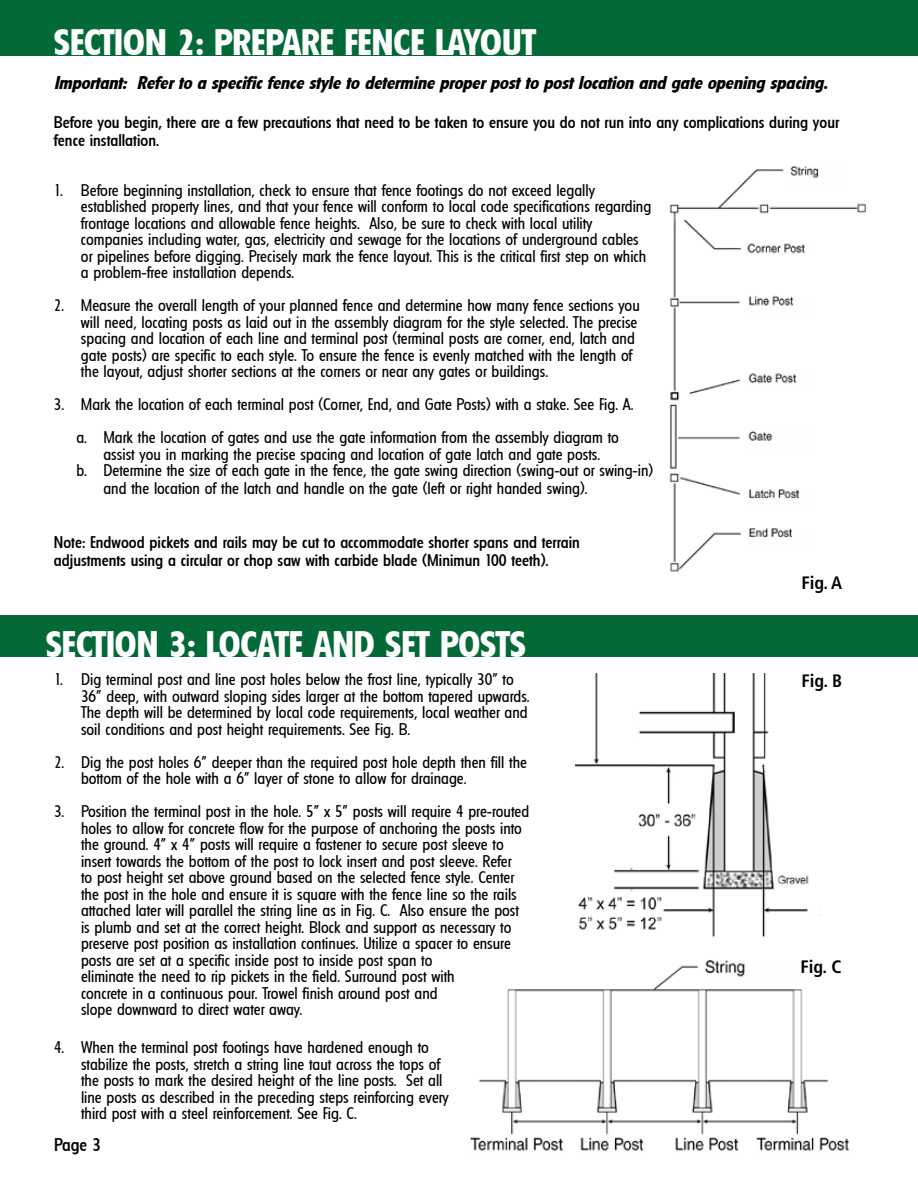
<style>
.page{position:relative;width:918px;height:1188px;background:#fff}
.page>*{position:absolute;margin:0;border:0;box-sizing:border-box;transform-origin:0 0}
.t1{font:700 36px "Florida";color:#fff}
.t2{font:italic 700 18px "Florida";color:#000}
.t3{font:700 condensed 18px "Frutiger LT Std";color:#000}
.t4{font:500 18px "Florida";color:#000}
.t5{font:16.5px/16.5px "Florida";color:#000}
.t6{font:500 16.5px/18px "Florida";color:#000}
</style>
<div class="page">
<div style="left:0;top:0;width:918px;height:55px;background:#026937"></div>
<div style="left:0;top:615px;width:918px;height:42px;background:#026937"></div>
<img style="left:576px;top:674px;width:246px;height:264px">
<img style="left:669px;top:165px;width:197px;height:407px">
<img style="left:471px;top:960px;width:378px;height:191px">
<h1 class="t1" style="left:54px;top:21px;width:483px">SECTION 2: PREPARE FENCE LAYOUT</h1>
<p class="t2" style="left:54px;top:72px;width:775px">Important: Refer to a specific fence style to determine proper post to post location and gate opening spacing.</p>
<p class="t6" style="left:54px;top:114px;width:787px">Before you begin, there are a few precautions that need to be taken to ensure you do not run into any complications during your fence installation.</p>
<p class="t5" style="left:81px;top:182px;width:572px;text-indent:-27px">1. Before beginning installation, check to ensure that fence footings do not exceed legally established property lines, and that your fence will conform to local code specifications regarding frontage locations and allowable fence heights. Also, be sure to check with local utility companies including water, gas, electricity and sewage for the locations of underground cables or pipelines before digging. Precisely mark the fence layout. This is the critical first step on which a problem-free installation depends.</p>
<p class="t5" style="left:81px;top:297px;width:560px;text-indent:-27px">2. Measure the overall length of your planned fence and determine how many fence sections you will need, locating posts as laid out in the assembly diagram for the style selected. The precise spacing and location of each line and terminal post (terminal posts are corner, end, latch and gate posts) are specific to each style. To ensure the fence is evenly matched with the length of the layout, adjust shorter sections at the corners or near any gates or buildings.</p>
<p class="t5" style="left:54px;top:388px;width:581px;line-height:33px;text-align:center">3. Mark the location of each terminal post (Corner, End, and Gate Posts) with a stake. See Fig. A. a. Mark the location of gates and use the gate information from the assembly diagram to</p>
<p class="t5" style="left:76px;top:446px;width:578px;text-indent:27px">assist you in marking the precise spacing and location of gate latch and gate posts.<br>b. Determine the size of each gate in the fence, the gate swing direction (swing-out or swing-in)</p>
<p class="t5" style="left:103px;top:480px;width:486px">and the location of the latch and handle on the gate (left or right handed swing).</p>
<p class="t6" style="left:54px;top:534px;width:527px">Note: Endwood pickets and rails may be cut to accommodate shorter spans and terrain adjustments using a circular or chop saw with carbide blade (Minimun 100 teeth).</p>
<h1 class="t1" style="left:46px;top:622px;width:482px">SECTION 3: LOCATE AND SET POSTS</h1>
<p class="t5" style="left:81px;top:671px;width:450px;text-indent:-27px">1. Dig terminal post and line post holes below the frost line, typically 30” to 36” deep, with outward sloping sides larger at the bottom tapered upwards.<br>The depth will be determined by local code requirements, local weather and soil conditions and post height requirements. See Fig. B.</p>
<p class="t5" style="left:81px;top:754px;width:448px;text-indent:-27px">2. Dig the post holes 6” deeper than the required post hole depth then fill the bottom of the hole with a 6” layer of stone to allow for drainage.</p>
<p class="t5" style="left:81px;top:803px;width:450px;text-indent:-27px">3. Position the terminal post in the hole. 5” x 5” posts will require 4 pre-routed holes to allow for concrete flow for the purpose of anchoring the posts into the ground. 4” x 4” posts will require a fastener to secure post sleeve to insert towards the bottom of the post to lock insert and post sleeve. Refer<br>to post height set above ground based on the selected fence style. Center the post in the hole and ensure it is square with the fence line so the rails attached later will parallel the string line as in Fig. C. Also ensure the post is plumb and set at the correct height. Block and support as necessary to preserve post position as installation continues. Utilize a spacer to ensure posts are set at a specific inside post to inside post span to<br>eliminate the need to rip pickets in the field. Surround post with<br>concrete in a continuous pour. Trowel finish around post and<br>slope downward to direct water away.</p>
<p class="t5" style="left:81px;top:1039px;width:369px;text-indent:-27px">4. When the terminal post footings have hardened enough to stabilize the posts, stretch a string line taut across the tops of the posts to mark the desired height of the line posts. Set all line posts as described in the preceding steps reinforcing every third post with a steel reinforcement. See Fig. C.</p>
<p class="t4" style="left:54px;top:1134px;width:48px">Page 3</p>
<p class="t3" style="left:801px;top:572px;width:42px">Fig. A</p>
<p class="t3" style="left:801px;top:670px;width:42px">Fig. B</p>
<p class="t3" style="left:801px;top:956px;width:42px">Fig. C</p>
</div>
